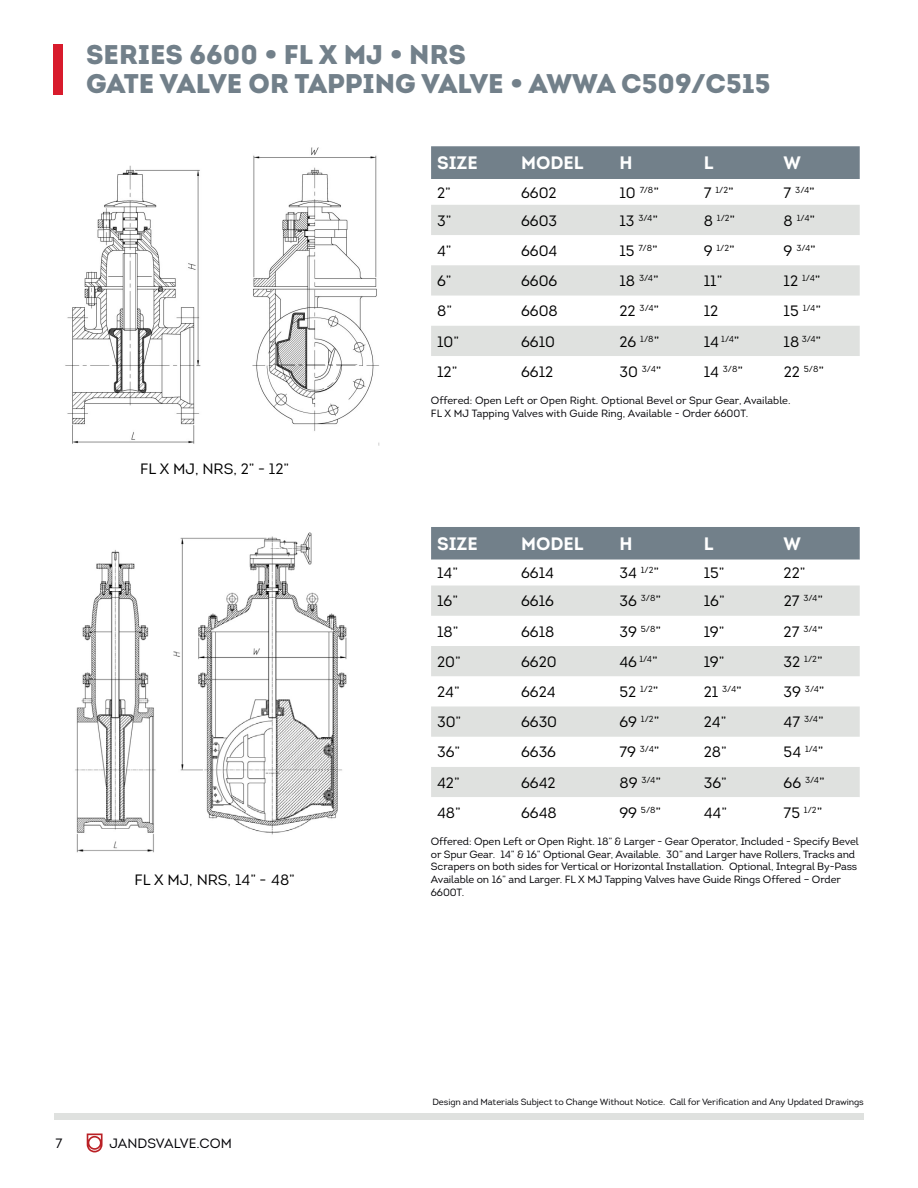
<style>
.page{position:relative;width:918px;height:1188px;background:#fff}
.page>*{position:absolute;margin:0;border:0;box-sizing:border-box;transform-origin:0 0}
.t1{font:900 27px/28.5px "Intro";color:#72808a}
.t2{font:700 18px "Intro";color:#fff}
.t3{font:15px "Intro";color:#000}
.t4{font:13.5px "Intro";color:#000005}
.t5{font:10.5px/12.6px "Intro";letter-spacing:-.01em;color:#000005}
.t6{font:9px "Intro";letter-spacing:-.01em;color:#000005}
.t7{font:8.7px "Intro";color:#000}
.s1{font-size:15px}
</style>
<div class="page">
<div style="left:54px;top:1114px;width:810px;height:6px;background:#dfe1df"></div>
<svg style="left:87px;top:1134px;width:16px;height:18px"></svg>
<div style="left:53px;top:44px;width:10px;height:51px;background:#d81b2c"></div>
<div style="left:431px;top:146px;width:429px;height:33px;background:#72808a"></div>
<svg style="left:431px;top:205px;width:429px;height:151px;fill:#dfe1df"></svg>
<div style="left:431px;top:527px;width:429px;height:33px;background:#72808a"></div>
<svg style="left:431px;top:585px;width:429px;height:1px"></svg>
<svg style="left:431px;top:586px;width:429px;height:211px;fill:#dfe1df"></svg>
<img style="left:65px;top:147px;width:315px;height:299px">
<img style="left:75px;top:532px;width:272px;height:321px">
<h1 class="t1" style="left:86px;top:40px;width:686px">SERIES 6600 • FL X MJ • NRS<br>GATE VALVE OR TAPPING VALVE • AWWA C509/C515</h1>
<h2 class="t2" style="left:437px;top:152px;width:42px">SIZE</h2>
<h2 class="t2" style="left:521px;top:152px;width:64px">MODEL</h2>
<h2 class="t2" style="left:619px;top:152px;width:15px">H</h2>
<h2 class="t2" style="left:704px;top:152px;width:11px">L</h2>
<h2 class="t2" style="left:784px;top:152px;width:19px">W</h2>
<h3 class="t3" style="left:437px;top:183px;width:15px">2”</h3>
<h3 class="t3" style="left:521px;top:183px;width:37px">6602</h3>
<h3 class="t3" style="left:620px;top:183px;width:41px">10 <sup>7/8</sup>”</h3>
<p class="t7" style="left:704px;top:184px;width:32px"><span class="s1">7</span> 1/2<span class="s1">”</span></p>
<p class="t7" style="left:784px;top:184px;width:33px"><span class="s1">7</span> 3/4<span class="s1">”</span></p>
<h3 class="t3" style="left:437px;top:211px;width:16px">3”</h3>
<h3 class="t3" style="left:521px;top:211px;width:38px">6603</h3>
<h3 class="t3" style="left:619px;top:211px;width:40px">13 <sup>3/4</sup>”</h3>
<p class="t7" style="left:704px;top:212px;width:33px"><span class="s1">8</span> 1/2<span class="s1">”</span></p>
<p class="t7" style="left:784px;top:212px;width:33px"><span class="s1">8</span> 1/4<span class="s1">”</span></p>
<h3 class="t3" style="left:437px;top:241px;width:16px">4”</h3>
<h3 class="t3" style="left:521px;top:241px;width:38px">6604</h3>
<h3 class="t3" style="left:619px;top:241px;width:40px">15 <sup>7/8</sup>”</h3>
<p class="t7" style="left:704px;top:242px;width:33px"><span class="s1">9</span> 1/2<span class="s1">”</span></p>
<p class="t7" style="left:784px;top:242px;width:34px"><span class="s1">9</span> 3/4<span class="s1">”</span></p>
<h3 class="t3" style="left:437px;top:272px;width:16px">6”</h3>
<h3 class="t3" style="left:521px;top:272px;width:38px">6606</h3>
<h3 class="t3" style="left:619px;top:272px;width:41px">18 <sup>3/4</sup>”</h3>
<h3 class="t3" style="left:704px;top:272px;width:20px">11”</h3>
<h3 class="t3" style="left:784px;top:272px;width:38px">12 <sup>1/4</sup>”</h3>
<h3 class="t3" style="left:437px;top:302px;width:16px">8”</h3>
<h3 class="t3" style="left:521px;top:302px;width:38px">6608</h3>
<h3 class="t3" style="left:619px;top:302px;width:41px">22 <sup>3/4</sup>”</h3>
<h3 class="t3" style="left:704px;top:302px;width:16px">12</h3>
<h3 class="t3" style="left:784px;top:302px;width:39px">15 <sup>1/4</sup>”</h3>
<h3 class="t3" style="left:437px;top:332px;width:23px">10”</h3>
<h3 class="t3" style="left:521px;top:332px;width:35px">6610</h3>
<h3 class="t3" style="left:619px;top:332px;width:41px">26 <sup>1/8</sup>”</h3>
<h3 class="t3" style="left:704px;top:332px;width:37px">14 <sup>1/4</sup>”</h3>
<h3 class="t3" style="left:784px;top:332px;width:39px">18 <sup>3/4</sup>”</h3>
<h3 class="t3" style="left:437px;top:362px;width:22px">12”</h3>
<h3 class="t3" style="left:521px;top:362px;width:34px">6612</h3>
<h3 class="t3" style="left:619px;top:362px;width:43px">30 <sup>3/4</sup>”</h3>
<h3 class="t3" style="left:704px;top:362px;width:41px">14 <sup>3/8</sup>”</h3>
<h3 class="t3" style="left:784px;top:362px;width:42px">22 <sup>5/8</sup>”</h3>
<h3 class="t3" style="left:140px;top:460px;width:150px">FL X MJ, NRS, 2” - 12”</h3>
<h3 class="t3" style="left:135px;top:871px;width:162px">FL X MJ, NRS, 14” - 48”</h3>
<p class="t4" style="left:56px;top:1135px;width:8px">7</p>
<p class="t4" style="left:110px;top:1135px;width:124px">JANDSVALVE.COM</p>
<p class="t5" style="left:431px;top:394px;width:361px">Offered: Open Left or Open Right. Optional Bevel or Spur Gear, Available.<br>FL X MJ Tapping Valves with Guide Ring, Available - Order 6600T.</p>
<h2 class="t2" style="left:437px;top:532px;width:42px">SIZE</h2>
<h2 class="t2" style="left:521px;top:532px;width:64px">MODEL</h2>
<h2 class="t2" style="left:619px;top:532px;width:15px">H</h2>
<h2 class="t2" style="left:704px;top:532px;width:11px">L</h2>
<h2 class="t2" style="left:784px;top:532px;width:19px">W</h2>
<h3 class="t3" style="left:437px;top:564px;width:22px">14”</h3>
<h3 class="t3" style="left:521px;top:564px;width:34px">6614</h3>
<h3 class="t3" style="left:620px;top:564px;width:41px">34 <sup>1/2</sup>”</h3>
<h3 class="t3" style="left:704px;top:564px;width:22px">15”</h3>
<h3 class="t3" style="left:784px;top:564px;width:23px">22”</h3>
<h3 class="t3" style="left:437px;top:592px;width:22px">16”</h3>
<h3 class="t3" style="left:521px;top:592px;width:34px">6616</h3>
<h3 class="t3" style="left:620px;top:592px;width:43px">36 <sup>3/8</sup>”</h3>
<h3 class="t3" style="left:704px;top:592px;width:22px">16”</h3>
<h3 class="t3" style="left:784px;top:592px;width:41px">27 <sup>3/4</sup>”</h3>
<h3 class="t3" style="left:437px;top:622px;width:23px">18”</h3>
<h3 class="t3" style="left:521px;top:622px;width:35px">6618</h3>
<h3 class="t3" style="left:619px;top:622px;width:43px">39 <sup>5/8</sup>”</h3>
<h3 class="t3" style="left:704px;top:622px;width:22px">19”</h3>
<h3 class="t3" style="left:784px;top:622px;width:41px">27 <sup>3/4</sup>”</h3>
<h3 class="t3" style="left:437px;top:652px;width:25px">20”</h3>
<h3 class="t3" style="left:521px;top:652px;width:37px">6620</h3>
<h3 class="t3" style="left:619px;top:652px;width:40px">46 <sup>1/4</sup>”</h3>
<h3 class="t3" style="left:704px;top:652px;width:22px">19”</h3>
<h3 class="t3" style="left:784px;top:652px;width:41px">32 <sup>1/2</sup>”</h3>
<h3 class="t3" style="left:437px;top:683px;width:24px">24”</h3>
<h3 class="t3" style="left:521px;top:683px;width:36px">6624</h3>
<h3 class="t3" style="left:620px;top:683px;width:41px">52 <sup>1/2</sup>”</h3>
<h3 class="t3" style="left:704px;top:683px;width:40px">21 <sup>3/4</sup>”</h3>
<h3 class="t3" style="left:784px;top:683px;width:42px">39 <sup>3/4</sup>”</h3>
<h3 class="t3" style="left:437px;top:713px;width:26px">30”</h3>
<h3 class="t3" style="left:521px;top:713px;width:38px">6630</h3>
<h3 class="t3" style="left:619px;top:713px;width:41px">69 <sup>1/2</sup>”</h3>
<h3 class="t3" style="left:704px;top:713px;width:24px">24”</h3>
<h3 class="t3" style="left:784px;top:713px;width:42px">47 <sup>3/4</sup>”</h3>
<h3 class="t3" style="left:437px;top:743px;width:25px">36”</h3>
<h3 class="t3" style="left:521px;top:743px;width:37px">6636</h3>
<h3 class="t3" style="left:619px;top:743px;width:42px">79 <sup>3/4</sup>”</h3>
<h3 class="t3" style="left:704px;top:743px;width:25px">28”</h3>
<h3 class="t3" style="left:784px;top:743px;width:41px">54 <sup>1/4</sup>”</h3>
<h3 class="t3" style="left:437px;top:773px;width:24px">42”</h3>
<h3 class="t3" style="left:521px;top:773px;width:36px">6642</h3>
<h3 class="t3" style="left:619px;top:773px;width:43px">89 <sup>3/4</sup>”</h3>
<h3 class="t3" style="left:704px;top:773px;width:25px">36”</h3>
<h3 class="t3" style="left:784px;top:773px;width:43px">66 <sup>3/4</sup>”</h3>
<h3 class="t3" style="left:437px;top:804px;width:25px">48”</h3>
<h3 class="t3" style="left:521px;top:804px;width:37px">6648</h3>
<h3 class="t3" style="left:619px;top:804px;width:43px">99 <sup>5/8</sup>”</h3>
<h3 class="t3" style="left:704px;top:804px;width:25px">44”</h3>
<h3 class="t3" style="left:784px;top:804px;width:40px">75 <sup>1/2</sup>”</h3>
<p class="t5" style="left:431px;top:835px;width:429px">Offered: Open Left or Open Right. 18” &amp; Larger - Gear Operator, Included - Specify Bevel or Spur Gear. 14” &amp; 16” Optional Gear, Available. 30” and Larger have Rollers, Tracks and Scrapers on both sides for Vertical or Horizontal Installation. Optional, Integral By-Pass Available on 16” and Larger. FL X MJ Tapping Valves have Guide Rings Offered – Order 6600T.</p>
<p class="t6" style="left:432px;top:1096px;width:433px">Design and Materials Subject to Change Without Notice. Call for Verification and Any Updated Drawings</p>
</div>
